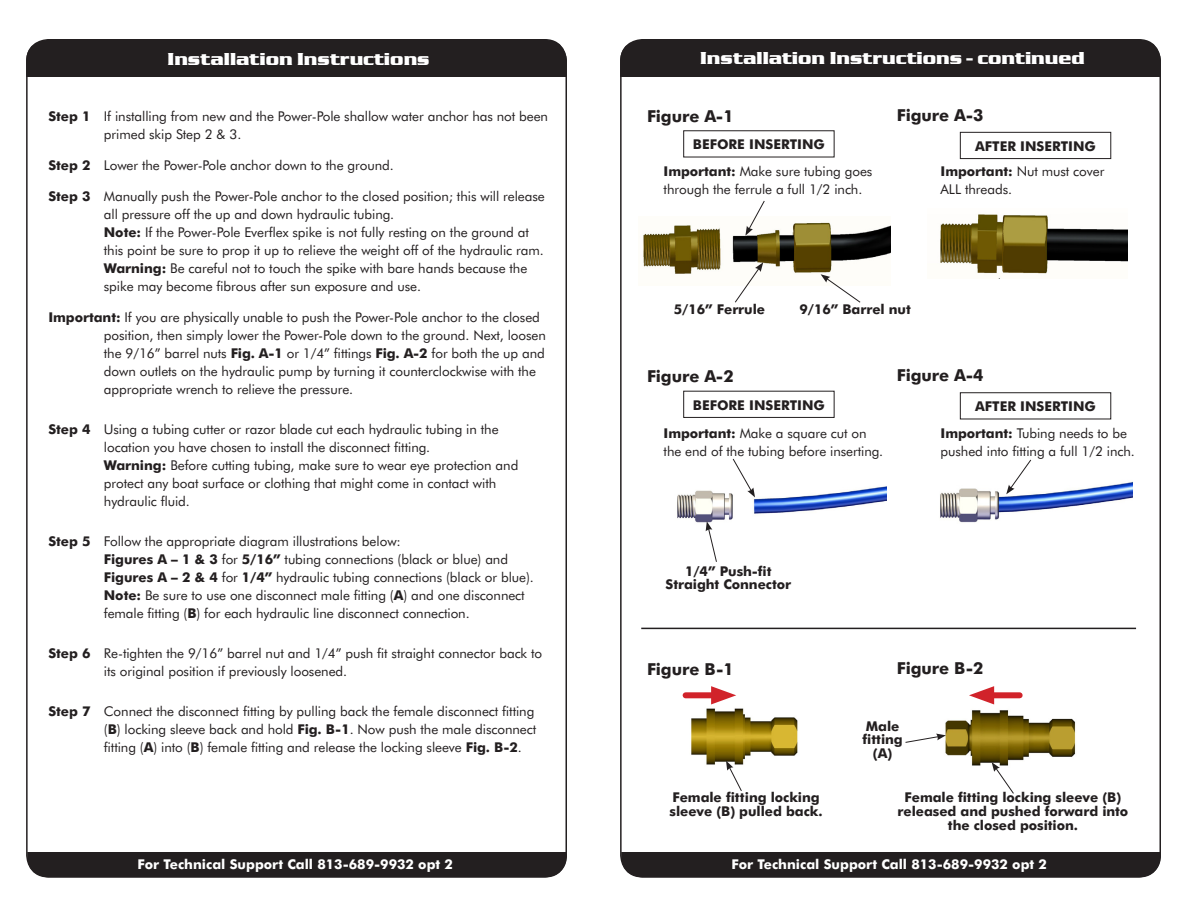
<style>
.page{position:relative;width:1188px;height:918px;background:#fff}
.page>*{position:absolute;margin:0;border:0;box-sizing:border-box;transform-origin:0 0}
.t1{font:700 18px "Serpentine D";color:#fff}
.t2{font:700 16.5px "Futura BT";letter-spacing:-.005em;color:#231f20}
.t3{font:13.5px/18px "Futura BT";letter-spacing:-.005em;color:#231f20}
.t4{font:700 13.5px/13.5px "Futura BT";letter-spacing:-.005em;color:#231f20;text-align:center}
.t5{font:700 13.5px "Futura BT";color:#fff}
.s1{font-weight:700}
</style>
<div class="page">
<div style="left:621px;top:789px;width:540px;height:89px;background:#231f20;border-radius:22px"></div>
<div style="left:595px;top:762px;width:593px;height:89px;background:#fff"></div>
<div style="left:27px;top:789px;width:540px;height:89px;background:#231f20;border-radius:22px"></div>
<div style="left:1px;top:762px;width:593px;height:89px;background:#fff"></div>
<div style="left:620px;top:40px;width:541px;height:89px;background:#231f20;border-radius:22px"></div>
<div style="left:26px;top:40px;width:541px;height:89px;background:#231f20;border-radius:22px"></div>
<div style="left:594px;top:78px;width:594px;height:89px;background:#fff"></div>
<div style="left:0;top:78px;width:594px;height:89px;background:#fff"></div>
<div style="left:683px;top:130px;width:152px;height:27px;border:1px solid #231f20"></div>
<div style="left:960px;top:132px;width:151px;height:27px;border:1px solid #231f20"></div>
<img style="left:643px;top:222px;width:248px;height:53px">
<img style="left:940px;top:214px;width:187px;height:60px">
<svg style="left:734px;top:262px;width:29px;height:41px"></svg>
<svg style="left:745px;top:201px;width:20px;height:35px"></svg>
<svg style="left:821px;top:274px;width:40px;height:29px"></svg>
<div style="left:683px;top:391px;width:152px;height:27px;border:1px solid #231f20"></div>
<div style="left:960px;top:392px;width:151px;height:27px;border:1px solid #231f20"></div>
<img style="left:677px;top:486px;width:210px;height:45px">
<img style="left:940px;top:482px;width:192px;height:41px">
<svg style="left:706px;top:521px;width:11px;height:41px"></svg>
<svg style="left:732px;top:458px;width:23px;height:39px"></svg>
<svg style="left:1006px;top:459px;width:26px;height:35px"></svg>
<img style="left:691px;top:704px;width:107px;height:61px">
<img style="left:936px;top:700px;width:140px;height:66px">
<svg style="left:726px;top:761px;width:16px;height:30px"></svg>
<svg style="left:992px;top:762px;width:23px;height:32px"></svg>
<svg style="left:905px;top:734px;width:41px;height:9px"></svg>
<div style="left:686px;top:692px;width:35px;height:6px;background:#d1232a"></div>
<svg style="left:711px;top:686px;width:25px;height:18px"></svg>
<div style="left:984px;top:692px;width:36px;height:6px;background:#d1232a"></div>
<svg style="left:969px;top:686px;width:25px;height:18px"></svg>
<hr style="left:641px;top:628px;width:495px;height:1px;background:#231f20">
<h1 class="t1" style="left:168px;top:49px;width:263px">Installation Instructions</h1>
<p class="t3" style="left:104px;top:107px;width:446px;text-indent:-55px"><span class="s1">Step 1</span> If installing from new and the Power-Pole shallow water anchor has not been primed skip Step 2 &amp; 3.</p>
<p class="t3" style="left:48px;top:156px;width:347px"><span class="s1">Step 2</span> Lower the Power-Pole anchor down to the ground.</p>
<p class="t3" style="left:104px;top:187px;width:442px;text-indent:-55px"><span class="s1">Step 3</span> Manually push the Power-Pole anchor to the closed position; this will release all pressure off the up and down hydraulic tubing.<br><span class="s1">Note:</span> If the Power-Pole Everflex spike is not fully resting on the ground at this point be sure to prop it up to relieve the weight off of the hydraulic ram.<br><span class="s1">Warning:</span> Be careful not to touch the spike with bare hands because the spike may become fibrous after sun exposure and use.</p>
<p class="t3" style="left:104px;top:308px;width:444px;text-indent:-55px"><span class="s1">Important:</span> If you are physically unable to push the Power-Pole anchor to the closed position, then simply lower the Power-Pole down to the ground. Next, loosen the 9/16” barrel nuts <span class="s1">Fig. A-1</span> or 1/4” fittings <span class="s1">Fig. A-2</span> for both the up and down outlets on the hydraulic pump by turning it counterclockwise with the appropriate wrench to relieve the pressure.</p>
<p class="t3" style="left:104px;top:420px;width:416px;text-indent:-55px"><span class="s1">Step 4</span> Using a tubing cutter or razor blade cut each hydraulic tubing in the location you have chosen to install the disconnect fitting.<br><span class="s1">Warning:</span> Before cutting tubing, make sure to wear eye protection and protect any boat surface or clothing that might come in contact with hydraulic fluid.</p>
<p class="t3" style="left:104px;top:532px;width:432px;text-indent:-55px"><span class="s1">Step 5</span> Follow the appropriate diagram illustrations below:<br><span class="s1">Figures A – 1 &amp; 3</span> for <span class="s1">5/16”</span> tubing connections (black or blue) and <span class="s1">Figures A – 2 &amp; 4</span> for <span class="s1">1/4”</span> hydraulic tubing connections (black or blue).<br><span class="s1">Note:</span> Be sure to use one disconnect male fitting (<span class="s1">A</span>) and one disconnect female fitting (<span class="s1">B</span>) for each hydraulic line disconnect connection.</p>
<p class="t3" style="left:104px;top:644px;width:440px;text-indent:-55px"><span class="s1">Step 6</span> Re-tighten the 9/16” barrel nut and 1/4” push fit straight connector back to its original position if previously loosened.</p>
<p class="t3" style="left:104px;top:702px;width:434px;text-indent:-55px"><span class="s1">Step 7</span> Connect the disconnect fitting by pulling back the female disconnect fitting (<span class="s1">B</span>) locking sleeve back and hold <span class="s1">Fig. B-1</span>. Now push the male disconnect fitting (<span class="s1">A</span>) into (<span class="s1">B</span>) female fitting and release the locking sleeve <span class="s1">Fig. B-2</span>.</p>
<h1 class="t1" style="left:700px;top:48px;width:386px">Installation Instructions - continued</h1>
<p class="t2" style="left:647px;top:106px;width:88px">Figure A-1</p>
<p class="t2" style="left:897px;top:105px;width:88px">Figure A-3</p>
<p class="t4" style="left:693px;top:138px;width:133px">Before Inserting</p>
<p class="t4" style="left:975px;top:139px;width:122px">After Inserting</p>
<p class="t3" style="left:664px;top:162px;width:210px"><span class="s1">Important:</span> Make sure tubing goes through the ferrule a full 1/2 inch.</p>
<p class="t3" style="left:941px;top:162px;width:165px"><span class="s1">Important:</span> Nut must cover<br>ALL threads.</p>
<p class="t4" style="left:674px;top:302px;width:93px">5/16” Ferrule</p>
<p class="t4" style="left:800px;top:302px;width:113px">9/16” Barrel nut</p>
<p class="t2" style="left:647px;top:366px;width:88px">Figure A-2</p>
<p class="t2" style="left:897px;top:365px;width:88px">Figure A-4</p>
<p class="t4" style="left:693px;top:398px;width:133px">Before Inserting</p>
<p class="t4" style="left:975px;top:400px;width:122px">After Inserting</p>
<p class="t3" style="left:664px;top:424px;width:221px"><span class="s1">Important:</span> Make a square cut on the end of the tubing before inserting.</p>
<p class="t3" style="left:941px;top:424px;width:196px"><span class="s1">Important:</span> Tubing needs to be pushed into fitting a full 1/2 inch.</p>
<p class="t4" style="left:666px;top:564px;width:127px">1/4” Push-fit<br>Straight Connector</p>
<p class="t2" style="left:647px;top:659px;width:88px">Figure B-1</p>
<p class="t2" style="left:897px;top:658px;width:88px">Figure B-2</p>
<p class="t4" style="left:670px;top:790px;width:155px;line-height:14.2px;text-align:left">Female fitting locking sleeve (B) pulled back.</p>
<p class="t4" style="left:863px;top:719px;width:42px">Male fitting (A)</p>
<p class="t4" style="left:898px;top:790px;width:232px;line-height:14.2px">Female fitting locking sleeve (B) released and pushed forward into the closed position.</p>
<p class="t5" style="left:138px;top:856px;width:317px">For Technical Support Call 813-689-9932 opt 2</p>
<p class="t5" style="left:732px;top:856px;width:317px">For Technical Support Call 813-689-9932 opt 2</p>
</div>
